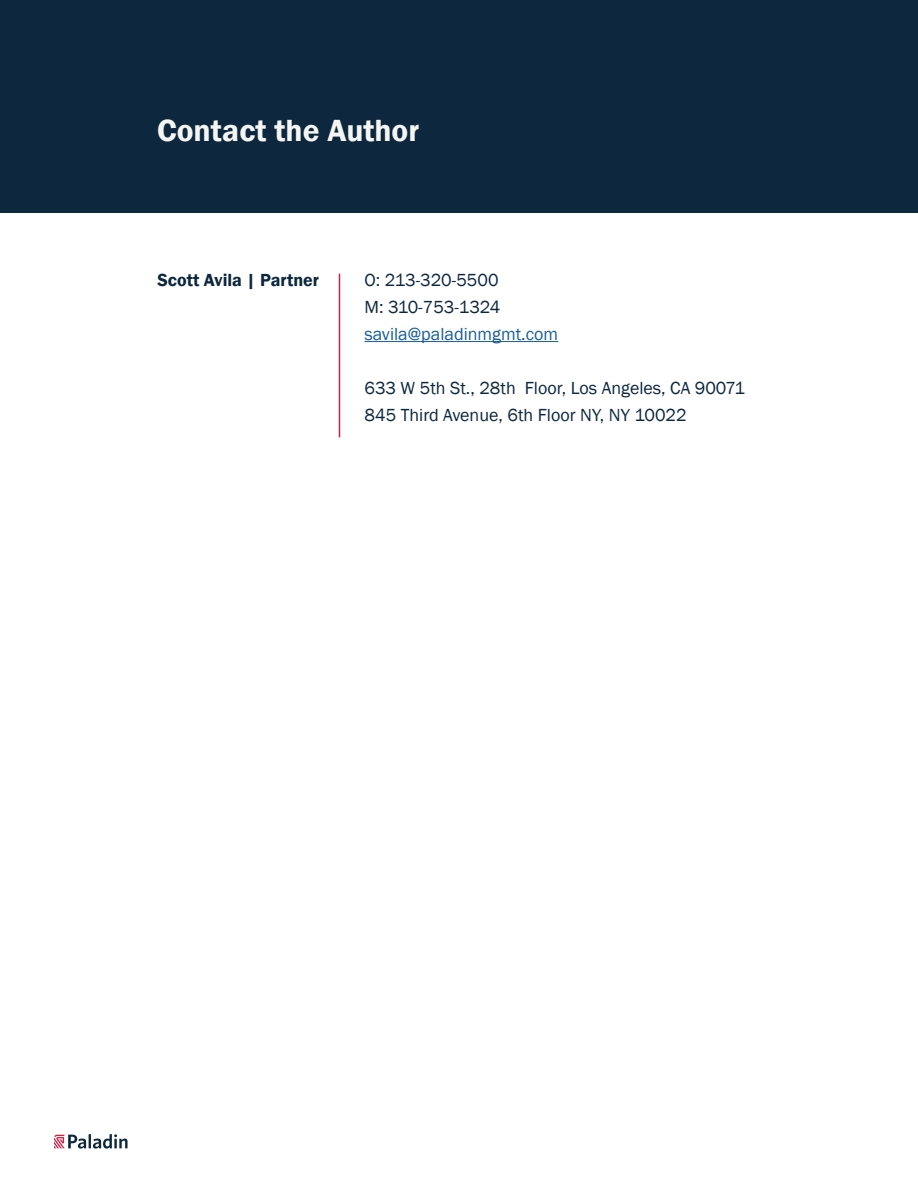
<style>
.page{position:relative;width:918px;height:1188px;background:#fff}
.page>*{position:absolute;margin:0;border:0;box-sizing:border-box;transform-origin:0 0}
.t1{font:600 31.5px "Franklin Gothic";color:#f5f5f2}
.t2{font:18px "Franklin Gothic";color:#0c273e}
.t3{font:18px "Franklin Gothic";color:#175d9e}
.t4{font:600 18px "Franklin Gothic";color:#0c273e}
</style>
<div class="page">
<div style="left:0;top:0;width:918px;height:213px;background:#0c273e"></div>
<hr style="left:364px;top:341px;width:194px;height:1px;background:#175d9e">
<svg style="left:54px;top:1134px;width:74px;height:15px"></svg>
<hr style="left:339px;top:274px;width:1px;height:163px;background:#cb1f46">
<h1 class="t1" style="left:157px;top:111px;width:264px">Contact the Author</h1>
<p class="t4" style="left:158px;top:269px;width:163px">Scott Avila | Partner</p>
<p class="t2" style="left:364px;top:269px;width:136px">O: 213-320-5500</p>
<p class="t2" style="left:364px;top:296px;width:137px">M: 310-753-1324</p>
<p class="t3" style="left:364px;top:323px;width:195px">savila@paladinmgmt.com</p>
<p class="t2" style="left:364px;top:377px;width:382px">633 W 5th St., 28th Floor, Los Angeles, CA 90071</p>
<p class="t2" style="left:364px;top:404px;width:324px">845 Third Avenue, 6th Floor NY, NY 10022</p>
</div>
